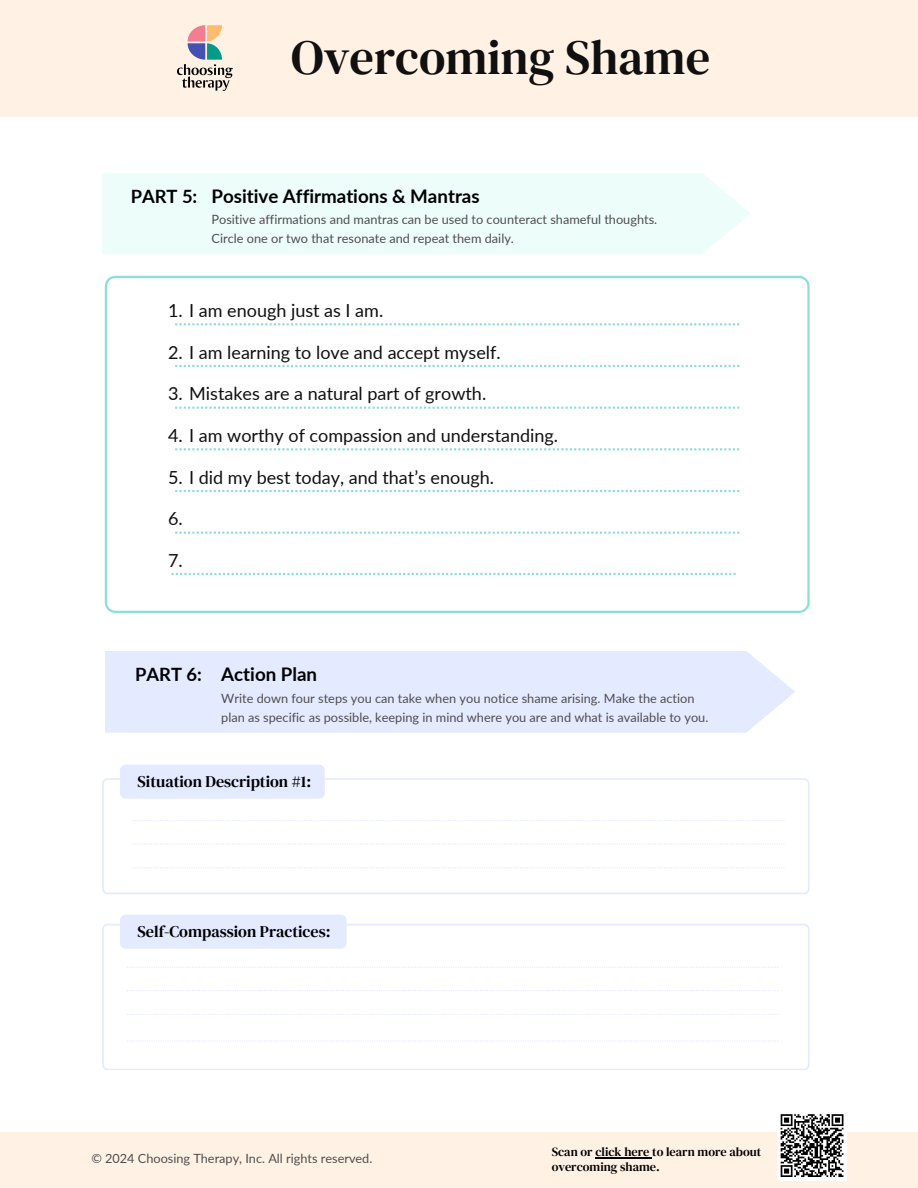
<style>
.page{position:relative;width:918px;height:1188px;background:#fff}
.page>*{position:absolute;margin:0;border:0;box-sizing:border-box;transform-origin:0 0}
.t1{font:48.6px "DM Serif Text";color:#101010}
.t2{font:700 18.75px "Lato";color:#000}
.t3{font:700 18.3px "Lato";color:#000}
.t4{font:18px "Lato";color:#101010}
.t5{font:16.2px "DM Serif Text";color:#000}
.t6{font:12.75px/19.2px "Lato";color:#4e4d4d}
.t7{font:12.45px "DM Serif Text";color:#000}
</style>
<div class="page">
<div style="left:105px;top:651px;width:690px;height:82px;background:#e4eaff"></div>
<div style="left:102px;top:173px;width:648px;height:81px;background:#edfdfa"></div>
<div style="left:0;top:0;width:918px;height:116px;background:#fff2e4"></div>
<svg style="left:177px;top:25px;width:55px;height:66px"></svg>
<svg style="left:105px;top:276px;width:704px;height:337px"></svg>
<svg style="left:175px;top:323px;width:564px;height:2px"></svg>
<svg style="left:175px;top:448px;width:564px;height:2px"></svg>
<svg style="left:175px;top:490px;width:564px;height:2px"></svg>
<svg style="left:175px;top:365px;width:564px;height:2px"></svg>
<svg style="left:175px;top:407px;width:564px;height:2px"></svg>
<svg style="left:175px;top:532px;width:564px;height:2px"></svg>
<svg style="left:171px;top:573px;width:565px;height:2px"></svg>
<svg style="left:102px;top:778px;width:708px;height:116px"></svg>
<div style="left:120px;top:765px;width:205px;height:34px;background:#e4eaff;border-radius:6px"></div>
<svg style="left:133px;top:820px;width:651px;height:1px"></svg>
<svg style="left:133px;top:843px;width:651px;height:1px"></svg>
<svg style="left:133px;top:867px;width:651px;height:1px"></svg>
<svg style="left:102px;top:924px;width:708px;height:146px"></svg>
<div style="left:120px;top:915px;width:227px;height:34px;background:#e4eaff;border-radius:6px"></div>
<svg style="left:127px;top:967px;width:651px;height:1px"></svg>
<svg style="left:127px;top:990px;width:651px;height:1px"></svg>
<svg style="left:127px;top:1014px;width:651px;height:1px"></svg>
<svg style="left:127px;top:1040px;width:651px;height:2px"></svg>
<div style="left:0;top:1132px;width:918px;height:56px;background:#fff2e4"></div>
<div style="left:777px;top:1111px;width:70px;height:69px;background:#fff"></div>
<svg style="left:780px;top:1114px;width:64px;height:63px"></svg>
<hr style="left:595px;top:1157px;width:57px;height:1px;background:#000">
<h4 class="t1" style="left:291px;top:24px;width:420px">Overcoming Shame</h4>
<p class="t3" style="left:131px;top:185px;width:68px">PART 5:</p>
<p class="t2" style="left:211px;top:185px;width:270px">Positive Affirmations &amp; Mantras</p>
<p class="t6" style="left:211px;top:210px;width:447px">Positive affirmations and mantras can be used to counteract shameful thoughts.<br>Circle one or two that resonate and repeat them daily.</p>
<p class="t4" style="left:168px;top:299px;width:217px">1. I am enough just as I am.</p>
<p class="t4" style="left:168px;top:341px;width:334px">2. I am learning to love and accept myself.</p>
<p class="t4" style="left:168px;top:383px;width:320px">3. Mistakes are a natural part of growth.</p>
<p class="t4" style="left:168px;top:424px;width:392px">4. I am worthy of compassion and understanding.</p>
<h2 class="t4" style="left:168px;top:466px;width:327px">5. I did my best today, and that’s enough.</h2>
<h3 class="t4" style="left:168px;top:507px;width:16px">6.</h3>
<h3 class="t4" style="left:168px;top:549px;width:16px">7.</h3>
<p class="t3" style="left:135px;top:663px;width:68px">PART 6:</p>
<h1 class="t2" style="left:221px;top:663px;width:97px">Action Plan</h1>
<h2 class="t6" style="left:221px;top:688px;width:489px">Write down four steps you can take when you notice shame arising. Make the action plan as specific as possible, keeping in mind where you are and what is available to you.</h2>
<p class="t5" style="left:138px;top:771px;width:175px">Situation Description #1:</p>
<p class="t5" style="left:138px;top:921px;width:195px">Self-Compassion Practices:</p>
<h4 class="t6" style="left:91px;top:1149px;width:283px">© 2024 Choosing Therapy, Inc. All rights reserved.</h4>
<p class="t7" style="left:552px;top:1143px;width:211px">Scan or click here to learn more about</p>
<p class="t7" style="left:552px;top:1158px;width:110px">overcoming shame.</p>
</div>
